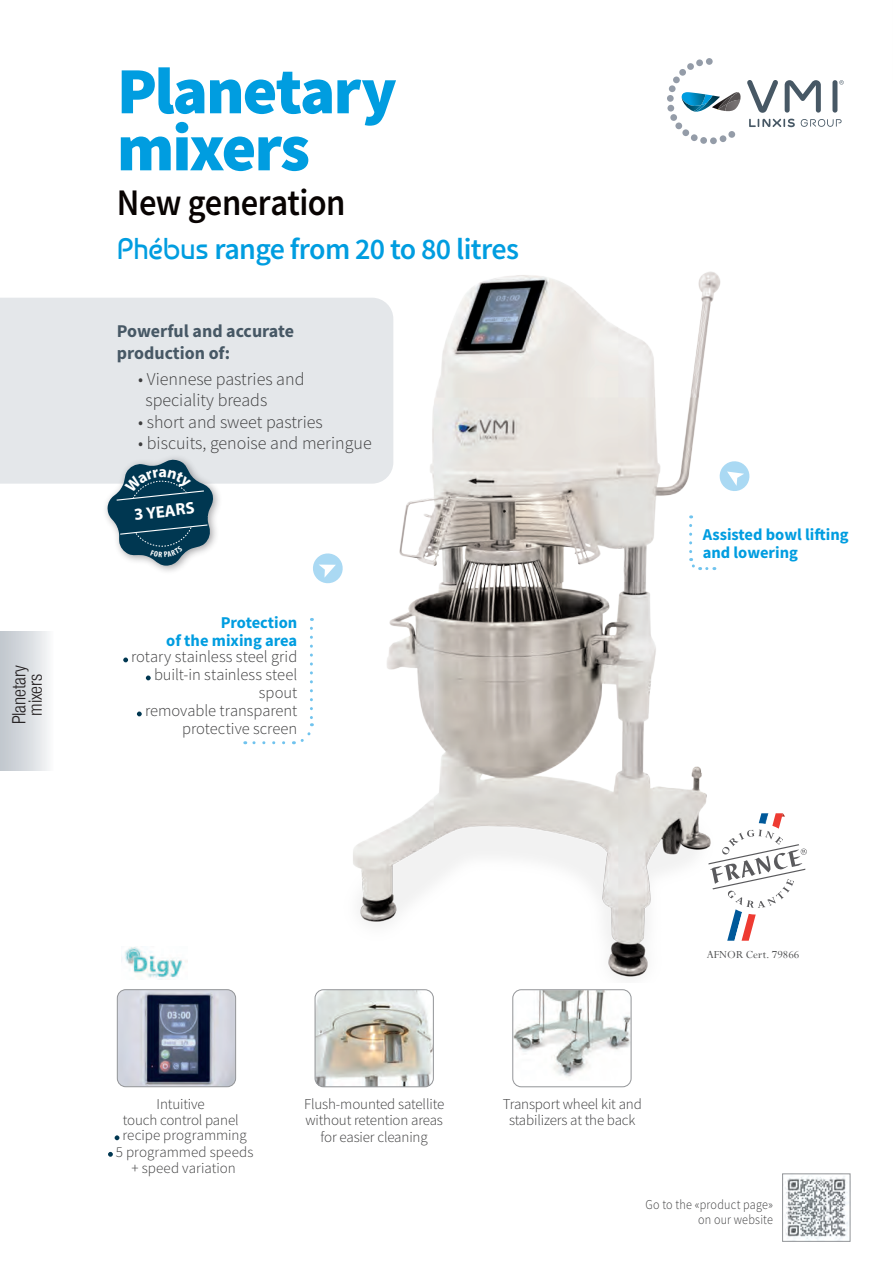
<style>
.page{position:relative;width:893px;height:1263px;background:#fff}
.page>*{position:absolute;margin:0;border:0;box-sizing:border-box;transform-origin:0 0}
.TITRE_Bleu_modele_20{font:900 66px/57px "Source Sans Pro";letter-spacing:-.025em;color:#009de0}
.Sous-titre_gamme_202{font:600 37.5px "Source Sans Pro";letter-spacing:-.015em;color:#080302;scale:.92 1}
.t1{font:600 30px "Source Sans Pro";letter-spacing:-.02em;color:#009de0}
.t2{font:300 condensed 18.3px "Helvetica Neue LT";letter-spacing:-.01em;color:#231f20}
.t3{font:300 18px/21.6px "Source Sans Pro";color:#3e3e3f}
.t4{font:700 18px/21.6px "Source Sans Pro";color:#475865}
.t5{font:700 16.8px "Myriad Pro";color:#fff}
.Bleu_Legende_2022{font:300 16.5px/18px "Source Sans Pro";color:#3e3e3f;text-align:right}
.Bleu_Legende_2022-2{font:700 16.5px/18px "Source Sans Pro";color:#009de0}
.Infos_2022{font:300 15px/16.5px "Source Sans Pro";letter-spacing:-.01em;color:#3e3e3f;text-align:center}
.t6{font:300 13.5px/15px "Source Sans Pro";letter-spacing:.015em;color:#3e3e3f;text-align:right;scale:.9 1}
.t7{font:12px "Perpetua";color:#4b4c4d}
.s1{font-family:"Baumans";font-weight:400}
</style>
<div class="page">
<svg style="left:749px;top:119px;width:46px;height:8px"></svg>
<svg style="left:801px;top:119px;width:40px;height:8px"></svg>
<svg style="left:785px;top:80px;width:36px;height:33px"></svg>
<div style="left:832px;top:80px;width:5px;height:33px;background:#475865;border-radius:2px"></div>
<svg style="left:747px;top:80px;width:31px;height:33px"></svg>
<svg style="left:667px;top:58px;width:74px;height:86px"></svg>
<svg style="left:839px;top:80px;width:5px;height:5px"></svg>
<img style="left:785px;top:1176px;width:63px;height:64px">
<div style="left:782px;top:1173px;width:68px;height:69px;border:1px solid #939598"></div>
<svg style="left:779px;top:813px;width:28px;height:87px"></svg>
<svg style="left:123px;top:657px;width:5px;height:5px"></svg>
<svg style="left:146px;top:675px;width:5px;height:5px"></svg>
<svg style="left:137px;top:711px;width:5px;height:5px"></svg>
<img style="left:514px;top:990px;width:117px;height:87px">
<div style="left:512px;top:989px;width:119px;height:98px;border:1px solid #939598;border-radius:9px"></div>
<img style="left:315px;top:990px;width:118px;height:97px">
<div style="left:315px;top:989px;width:119px;height:98px;border:1px solid #939598;border-radius:9px"></div>
<svg style="left:115px;top:1135px;width:4px;height:5px"></svg>
<svg style="left:108px;top:1152px;width:5px;height:5px"></svg>
<img style="left:117px;top:990px;width:119px;height:97px">
<div style="left:117px;top:989px;width:119px;height:98px;border:1px solid #939598;border-radius:9px"></div>
<div style="left:0;top:298px;width:250px;height:186px;background:#e4e7ea"></div>
<img style="left:94px;top:446px;width:138px;height:126px">
<div style="left:0;top:631px;width:53px;height:139px;background:linear-gradient(to right,#bdc4cb,#f6f7f8)"></div>
<img style="left:250px;top:271px;width:529px;height:707px">
<img style="left:121px;top:947px;width:66px;height:32px">
<svg style="left:107px;top:459px;width:107px;height:107px;background:#4b7082"></svg>
<p class="t2" style="left:9px;top:724px;width:61px;rotate:-90deg">Planetary</p>
<p class="t2" style="left:25px;top:715px;width:43px;rotate:-90deg">mixers</p>
<p class="TITRE_Bleu_modele_20" style="left:117px;top:62px;width:281px">Planetary mixers</p>
<p class="Sous-titre_gamme_202" style="left:117px;top:178px;width:250px">New generation</p>
<p class="t1" style="left:117px;top:229px;width:404px"><span class="s1">Phébus</span> range from 20 to 80 litres</p>
<p class="t4" style="left:117px;top:320px;width:179px">Powerful and accurate production of:</p>
<p class="t3" style="left:145px;top:368px;width:161px;text-indent:-7px">• Viennese pastries and speciality breads</p>
<p class="t3" style="left:138px;top:411px;width:186px">• short and sweet pastries</p>
<p class="t3" style="left:138px;top:433px;width:235px">• biscuits, genoise and meringue</p>
<p class="t5" style="left:133px;top:503px;width:62px;rotate:-6deg">3 YEARS</p>
<p class="Bleu_Legende_2022-2" style="left:166px;top:613px;width:133px;text-align:right">Protection<br>of the mixing area</p>
<p class="Bleu_Legende_2022" style="left:131px;top:648px;width:168px">rotary stainless steel grid built-in stainless steel spout</p>
<p class="Bleu_Legende_2022" style="left:145px;top:702px;width:154px">removable transparent protective screen</p>
<p class="Bleu_Legende_2022-2" style="left:703px;top:525px;width:147px">Assisted bowl lifting and lowering</p>
<p class="Infos_2022" style="left:123px;top:1095px;width:117px">Intuitive<br>touch control panel</p>
<p class="Infos_2022" style="left:122px;top:1127px;width:126px">recipe programming</p>
<p class="Infos_2022" style="left:116px;top:1143px;width:139px">5 programmed speeds + speed variation</p>
<p class="Infos_2022" style="left:304px;top:1095px;width:142px;text-align:left">Flush-mounted satellite without retention areas</p>
<p class="Infos_2022" style="left:321px;top:1128px;width:109px">for easier cleaning</p>
<p class="Infos_2022" style="left:503px;top:1095px;width:141px">Transport wheel kit and stabilizers at the back</p>
<p class="t7" style="left:707px;top:947px;width:94px">AFNOR Cert. 79866</p>
<p class="t6" style="left:646px;top:1197px;width:143px">Go to the «product page» on our website</p>
</div>
